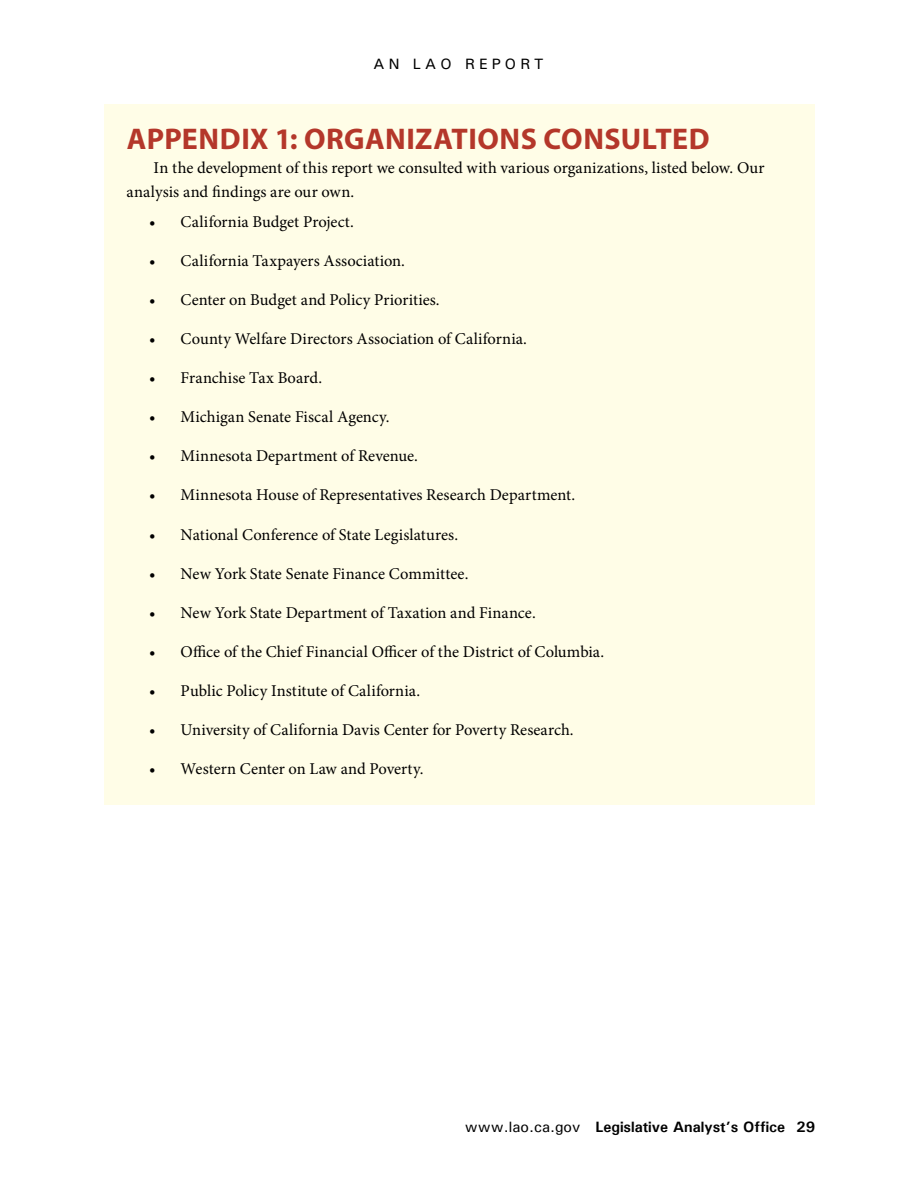
<style>
.page{position:relative;width:918px;height:1188px;background:#fff}
.page>*{position:absolute;margin:0;border:0;box-sizing:border-box;transform-origin:0 0}
.t1{font:700 30px "Myriad Pro";letter-spacing:.015em;color:#b4372a}
.t2{font:16.5px/24px "Minion Pro";color:#000}
.t3{font:700 15px "Univers";color:#000}
.t4{font:500 15px "Univers";letter-spacing:.28em;color:#000}
.s1{font-weight:500}
</style>
<div class="page">
<div style="left:104px;top:104px;width:710px;height:701px;background:#fffde7"></div>
<p class="t4" style="left:373px;top:55px;width:172px">AN LAO REPORT</p>
<h1 class="t1" style="left:127px;top:119px;width:584px">APPENDIX 1: ORGANIZATIONS CONSULTED</h1>
<p class="t2" style="left:127px;top:156px;width:639px;text-indent:27px">In the development of this report we consulted with various organizations, listed below. Our analysis and findings are our own.</p>
<p class="t2" style="left:149px;top:210px;width:206px"><span class="s1">•</span> California Budget Project.</p>
<p class="t2" style="left:149px;top:249px;width:257px"><span class="s1">•</span> California Taxpayers Association.</p>
<p class="t2" style="left:149px;top:288px;width:292px"><span class="s1">•</span> Center on Budget and Policy Priorities.</p>
<p class="t2" style="left:149px;top:327px;width:379px"><span class="s1">•</span> County Welfare Directors Association of California.</p>
<p class="t2" style="left:149px;top:366px;width:175px"><span class="s1">•</span> Franchise Tax Board.</p>
<p class="t2" style="left:149px;top:405px;width:242px"><span class="s1">•</span> Michigan Senate Fiscal Agency.</p>
<p class="t2" style="left:149px;top:444px;width:270px"><span class="s1">•</span> Minnesota Department of Revenue.</p>
<p class="t2" style="left:149px;top:483px;width:428px"><span class="s1">•</span> Minnesota House of Representatives Research Department.</p>
<p class="t2" style="left:149px;top:522px;width:310px"><span class="s1">•</span> National Conference of State Legislatures.</p>
<p class="t2" style="left:149px;top:561px;width:321px"><span class="s1">•</span> New York State Senate Finance Committee.</p>
<p class="t2" style="left:149px;top:600px;width:388px"><span class="s1">•</span> New York State Department of Taxation and Finance.</p>
<p class="t2" style="left:149px;top:640px;width:457px"><span class="s1">•</span> Office of the Chief Financial Officer of the District of Columbia.</p>
<p class="t2" style="left:149px;top:679px;width:273px"><span class="s1">•</span> Public Policy Institute of California.</p>
<p class="t2" style="left:149px;top:718px;width:426px"><span class="s1">•</span> University of California Davis Center for Poverty Research.</p>
<p class="t2" style="left:149px;top:757px;width:276px"><span class="s1">•</span> Western Center on Law and Poverty.</p>
<p class="t3" style="left:465px;top:1118px;width:352px"><span class="s1">www.lao.ca.gov</span> Legislative Analyst’s Office 29</p>
</div>
